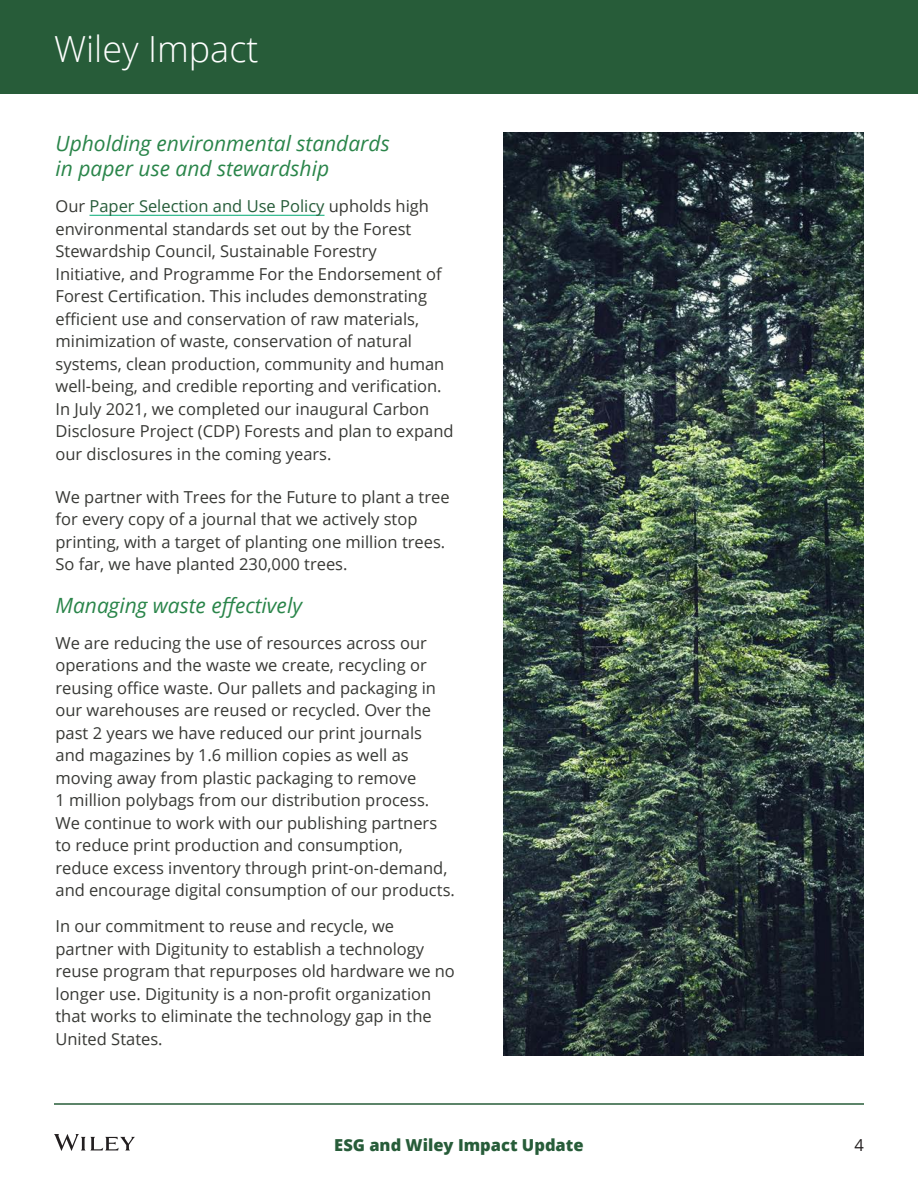
<style>
.page{position:relative;width:918px;height:1188px;background:#fff}
.page>*{position:absolute;margin:0;border:0;box-sizing:border-box;transform-origin:0 0}
.t1{font:300 36px "Open Sans";color:#fff}
.Call-out{font:italic 21px "Open Sans";color:#2a854a}
.Call-out-2{font:16.5px/22.5px "Open Sans";color:#383935}
.t2{font:800 16.5px "Open Sans";color:#275c39}
.t3{font:16.5px "Open Sans";color:#231f20}
.s1{color:#275c39}
</style>
<div class="page">
<svg style="left:54px;top:1134px;width:81px;height:17px"></svg>
<hr style="left:54px;top:1103px;width:810px;height:2px;background:#275c39">
<div style="left:0;top:0;width:918px;height:94px;background:#275c39"></div>
<hr style="left:89px;top:215px;width:236px;height:1px;background:#00aa73">
<img style="left:504px;top:132px;width:360px;height:924px">
<p class="t1" style="left:54px;top:25px;width:206px">Wiley Impact</p>
<p class="Call-out" style="left:56px;top:129px;width:336px">Upholding environmental standards</p>
<p class="Call-out" style="left:56px;top:154px;width:275px">in paper use and stewardship</p>
<p class="Call-out-2" style="left:56px;top:195px;width:400px">Our <span class="s1">Paper Selection and Use Policy</span> upholds high environmental standards set out by the Forest Stewardship Council, Sustainable Forestry<br>Initiative, and Programme For the Endorsement of Forest Certification. This includes demonstrating efficient use and conservation of raw materials, minimization of waste, conservation of natural systems, clean production, community and human well-being, and credible reporting and verification.<br>In July 2021, we completed our inaugural Carbon Disclosure Project (CDP) Forests and plan to expand our disclosures in the coming years.</p>
<p class="Call-out-2" style="left:56px;top:485px;width:396px">We partner with Trees for the Future to plant a tree for every copy of a journal that we actively stop printing, with a target of planting one million trees.<br>So far, we have planted 230,000 trees.</p>
<p class="Call-out" style="left:56px;top:591px;width:248px">Managing waste effectively</p>
<p class="Call-out-2" style="left:56px;top:631px;width:401px">We are reducing the use of resources across our operations and the waste we create, recycling or reusing office waste. Our pallets and packaging in our warehouses are reused or recycled. Over the past 2 years we have reduced our print journals and magazines by 1.6 million copies as well as moving away from plastic packaging to remove<br>1 million polybags from our distribution process.<br>We continue to work with our publishing partners to reduce print production and consumption, reduce excess inventory through print-on-demand, and encourage digital consumption of our products.</p>
<p class="Call-out-2" style="left:56px;top:915px;width:401px">In our commitment to reuse and recycle, we partner with Digitunity to establish a technology reuse program that repurposes old hardware we no longer use. Digitunity is a non-profit organization that works to eliminate the technology gap in the United States.</p>
<p class="t2" style="left:334px;top:1132px;width:251px">ESG and Wiley Impact Update</p>
<p class="t3" style="left:855px;top:1134px;width:11px">4</p>
</div>
